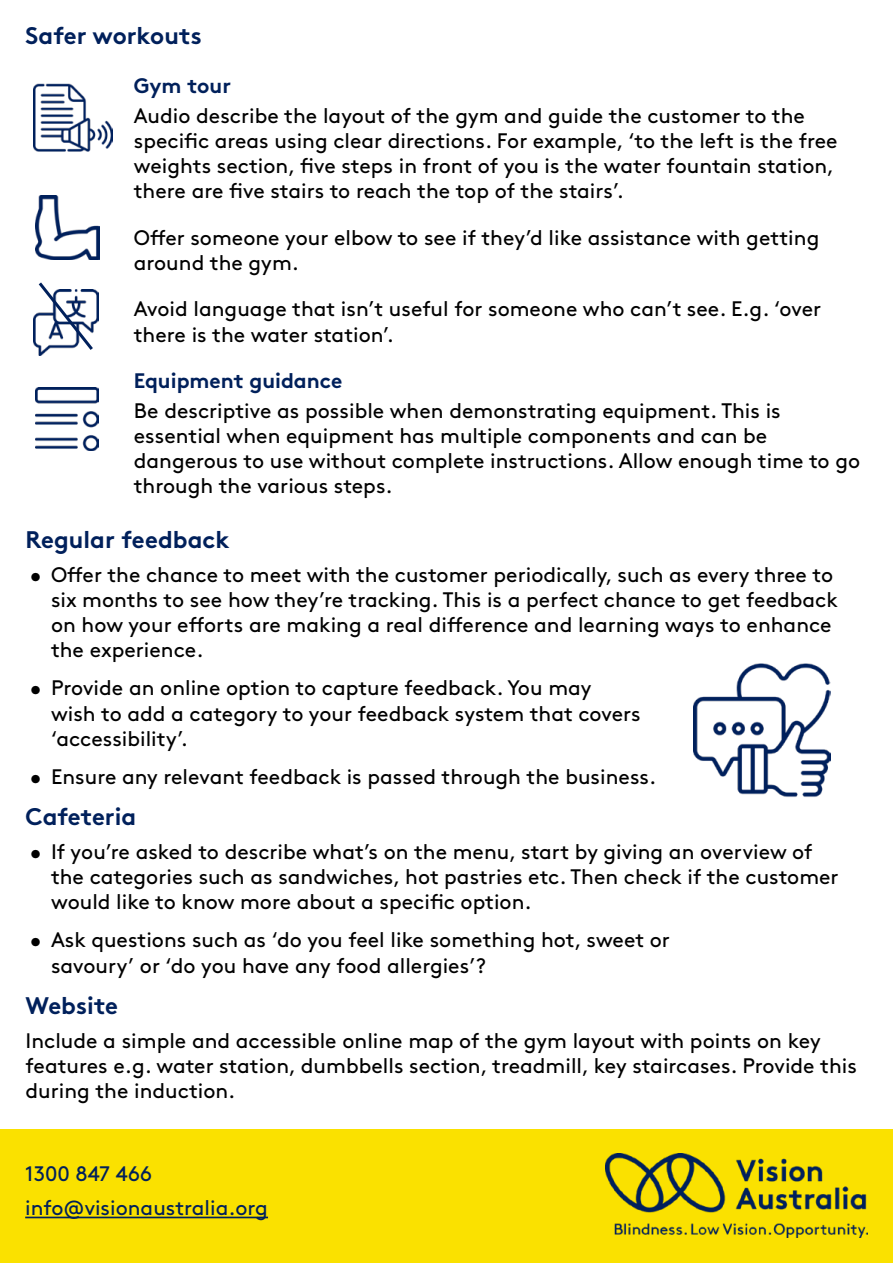
<style>
.page{position:relative;width:893px;height:1263px;background:#fff}
.page>*{position:absolute;margin:0;border:0;box-sizing:border-box;transform-origin:0 0}
.Heading_2{font:700 24px "Brown Pro";color:#00205b}
.t1{font:21px/25.2px "Brown Pro";color:#000}
.t2{font:21px "Brown Pro";color:#00205b}
.t3{font:700 21px "Brown Pro";color:#00205b}
</style>
<div class="page">
<img style="left:33px;top:83px;width:80px;height:69px">
<img style="left:33px;top:290px;width:66px;height:65px">
<svg style="left:36px;top:282px;width:60px;height:71px"></svg>
<img style="left:35px;top:387px;width:64px;height:63px">
<img style="left:693px;top:664px;width:137px;height:133px">
<img style="left:35px;top:196px;width:64px;height:64px">
<div style="left:0;top:1129px;width:893px;height:134px;background:#fae100"></div>
<img style="left:605px;top:1154px;width:262px;height:83px">
<hr style="left:25px;top:1216px;width:243px;height:2px;background:#00205b">
<h2 class="Heading_2" style="left:26px;top:16px;width:178px">Safer workouts</h2>
<p class="t3" style="left:134px;top:69px;width:99px">Gym tour</p>
<p class="t1" style="left:134px;top:101px;width:705px">Audio describe the layout of the gym and guide the customer to the specific areas using clear directions. For example, ‘to the left is the free weights section, five steps in front of you is the water fountain station, there are five stairs to reach the top of the stairs’.</p>
<p class="t1" style="left:134px;top:223px;width:687px">Offer someone your elbow to see if they’d like assistance with getting around the gym.</p>
<p class="t1" style="left:134px;top:295px;width:689px">Avoid language that isn’t useful for someone who can’t see. E.g. ‘over there is the water station’.</p>
<p class="t3" style="left:134px;top:364px;width:210px">Equipment guidance</p>
<p class="t1" style="left:134px;top:396px;width:728px">Be descriptive as possible when demonstrating equipment. This is essential when equipment has multiple components and can be dangerous to use without complete instructions. Allow enough time to go through the various steps.</p>
<h2 class="Heading_2" style="left:26px;top:520px;width:206px">Regular feedback</h2>
<p class="t1" style="left:51px;top:560px;width:788px;text-indent:-21px">• Offer the chance to meet with the customer periodically, such as every three to six months to see how they’re tracking. This is a perfect chance to get feedback on how your efforts are making a real difference and learning ways to enhance the experience.</p>
<p class="t1" style="left:51px;top:674px;width:591px;text-indent:-21px">• Provide an online option to capture feedback. You may wish to add a category to your feedback system that covers ‘accessibility’.</p>
<p class="t1" style="left:30px;top:762px;width:628px">• Ensure any relevant feedback is passed through the business.</p>
<h2 class="Heading_2" style="left:26px;top:797px;width:112px">Cafeteria</h2>
<p class="t1" style="left:51px;top:837px;width:789px;text-indent:-21px">• If you’re asked to describe what’s on the menu, start by giving an overview of the categories such as sandwiches, hot pastries etc. Then check if the customer would like to know more about a specific option.</p>
<p class="t1" style="left:51px;top:926px;width:620px;text-indent:-21px">• Ask questions such as ‘do you feel like something hot, sweet or savoury’ or ‘do you have any food allergies’?</p>
<h2 class="Heading_2" style="left:26px;top:986px;width:94px">Website</h2>
<p class="t1" style="left:26px;top:1026px;width:833px">Include a simple and accessible online map of the gym layout with points on key features e.g. water station, dumbbells section, treadmill, key staircases. Provide this during the induction.</p>
<p class="t2" style="left:25px;top:1157px;width:129px">1300 847 466</p>
<p class="t2" style="left:25px;top:1192px;width:244px">info@visionaustralia.org</p>
</div>
